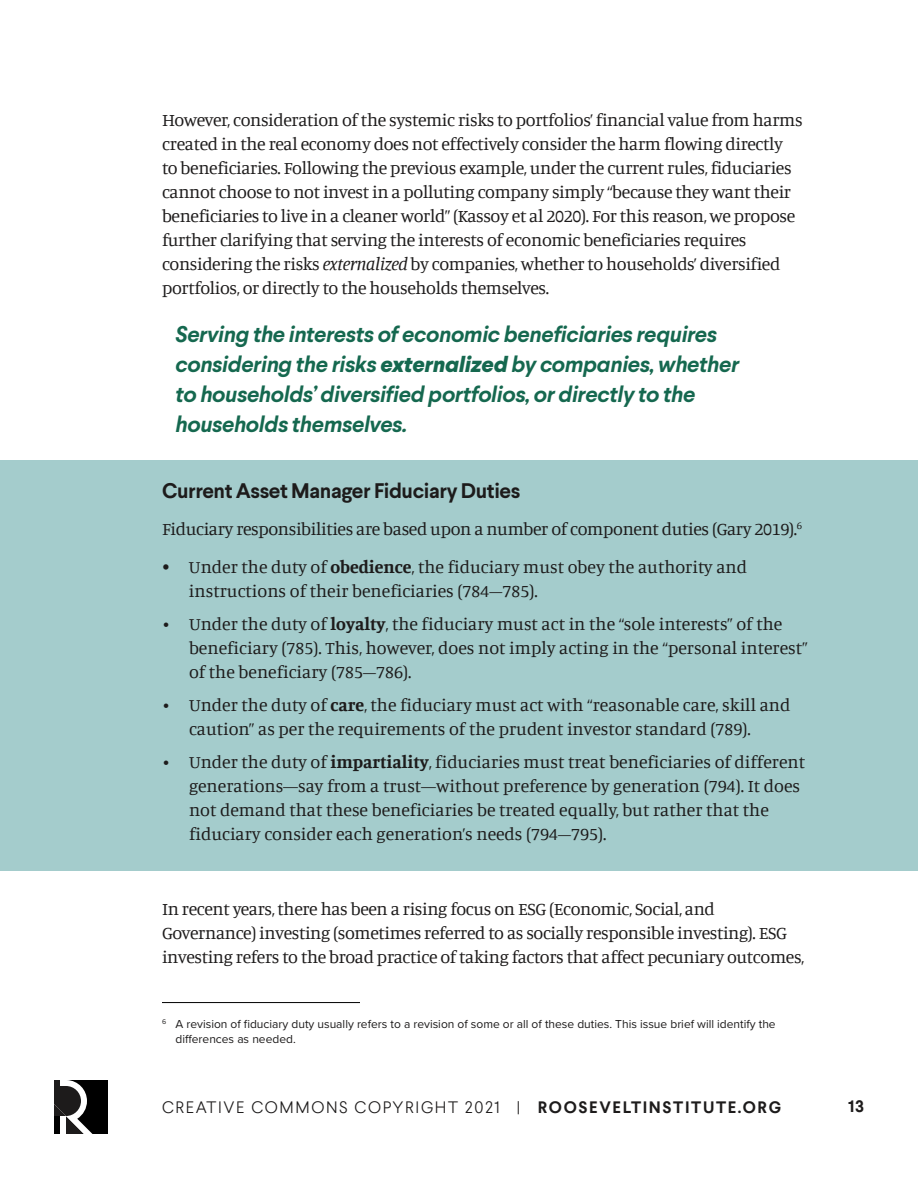
<style>
.page{position:relative;width:918px;height:1188px;background:#fff}
.page>*{position:absolute;margin:0;border:0;box-sizing:border-box;transform-origin:0 0}
.t1{font:italic 700 22.5px/30px "Larsseit";letter-spacing:-.02em;color:#15684f}
.t2{font:700 21px "Larsseit";letter-spacing:-.02em;color:#1d1b1b}
.t3{font:18px/24px "Manuale";letter-spacing:-.02em;color:#1d1b1b}
.t4{font:18px/24px "Manuale";color:#1d1b1b}
.t5{font:300 16.5px "Larsseit";letter-spacing:.1em;color:#1d1b1b}
.t6{font:700 16.5px "Larsseit";color:#1d1b1b}
.t7{font:12px/15px "Proxima Nova";color:#1d1b1b}
.s1{font-style:italic}
.s2{font-weight:800}
.s3{font-weight:700}
.s4{font-family:"Chronicle Text G1";font-size:16.5px}
</style>
<div class="page">
<div style="left:0;top:460px;width:918px;height:411px;background:#a4cccc"></div>
<svg style="left:54px;top:1080px;width:54px;height:54px"></svg>
<hr style="left:162px;top:1002px;width:198px;height:1px;background:#000">
<p class="t3" style="left:162px;top:107px;width:642px">However, consideration of the systemic risks to portfolios’ financial value from harms created in the real economy does not effectively consider the harm flowing directly to beneficiaries. Following the previous example, under the current rules, fiduciaries cannot choose to not invest in a polluting company simply “because they want their beneficiaries to live in a cleaner world” (Kassoy et al 2020). For this reason, we propose further clarifying that serving the interests of economic beneficiaries requires considering the risks <span class="s1">externalized</span> by companies, whether to households’ diversified portfolios, or directly to the households themselves.</p>
<p class="t1" style="left:176px;top:319px;width:565px">Serving the interests of economic beneficiaries requires considering the risks <span class="s2">externalized</span> by companies, whether to households’ diversified portfolios, or directly to the households themselves.</p>
<p class="t2" style="left:162px;top:476px;width:360px">Current Asset Manager Fiduciary Duties</p>
<p class="t3" style="left:162px;top:516px;width:642px">Fiduciary responsibilities are based upon a number of component duties (Gary 2019).<sup>6</sup></p>
<p class="t4" style="left:189px;top:554px;width:560px;text-indent:-27px">• Under the duty of <span class="s3">obedience</span>, the fiduciary must obey the authority and instructions of their beneficiaries (784–785).</p>
<p class="t4" style="left:189px;top:611px;width:620px;text-indent:-27px"><span class="s4">•</span> Under the duty of <span class="s3">loyalty</span>, the fiduciary must act in the “sole interests” of the beneficiary (785). This, however, does not imply acting in the “personal interest” of the beneficiary (785–786).</p>
<p class="t4" style="left:189px;top:692px;width:603px;text-indent:-27px"><span class="s4">•</span> Under the duty of <span class="s3">care</span>, the fiduciary must act with “reasonable care, skill and caution” as per the requirements of the prudent investor standard (789).</p>
<p class="t4" style="left:189px;top:749px;width:618px;text-indent:-27px"><span class="s4">•</span> Under the duty of <span class="s3">impartiality</span>, fiduciaries must treat beneficiaries of different generations—say from a trust—without preference by generation (794). It does not demand that these beneficiaries be treated equally, but rather that the fiduciary consider each generation’s needs (794–795).</p>
<p class="t3" style="left:162px;top:896px;width:644px">In recent years, there has been a rising focus on ESG (Economic, Social, and<br>Governance) investing (sometimes referred to as socially responsible investing). ESG investing refers to the broad practice of taking factors that affect pecuniary outcomes,</p>
<p class="t7" style="left:175px;top:1016px;width:602px;text-indent:-13px"><sup>6</sup> A revision of fiduciary duty usually refers to a revision of some or all of these duties. This issue brief will identify the differences as needed.</p>
<p class="t5" style="left:162px;top:1096px;width:621px">CREATIVE COMMONS COPYRIGHT 2021 | <span class="s3">ROOSEVELTINSTITUTE.ORG</span></p>
<p class="t6" style="left:848px;top:1096px;width:17px">13</p>
</div>
